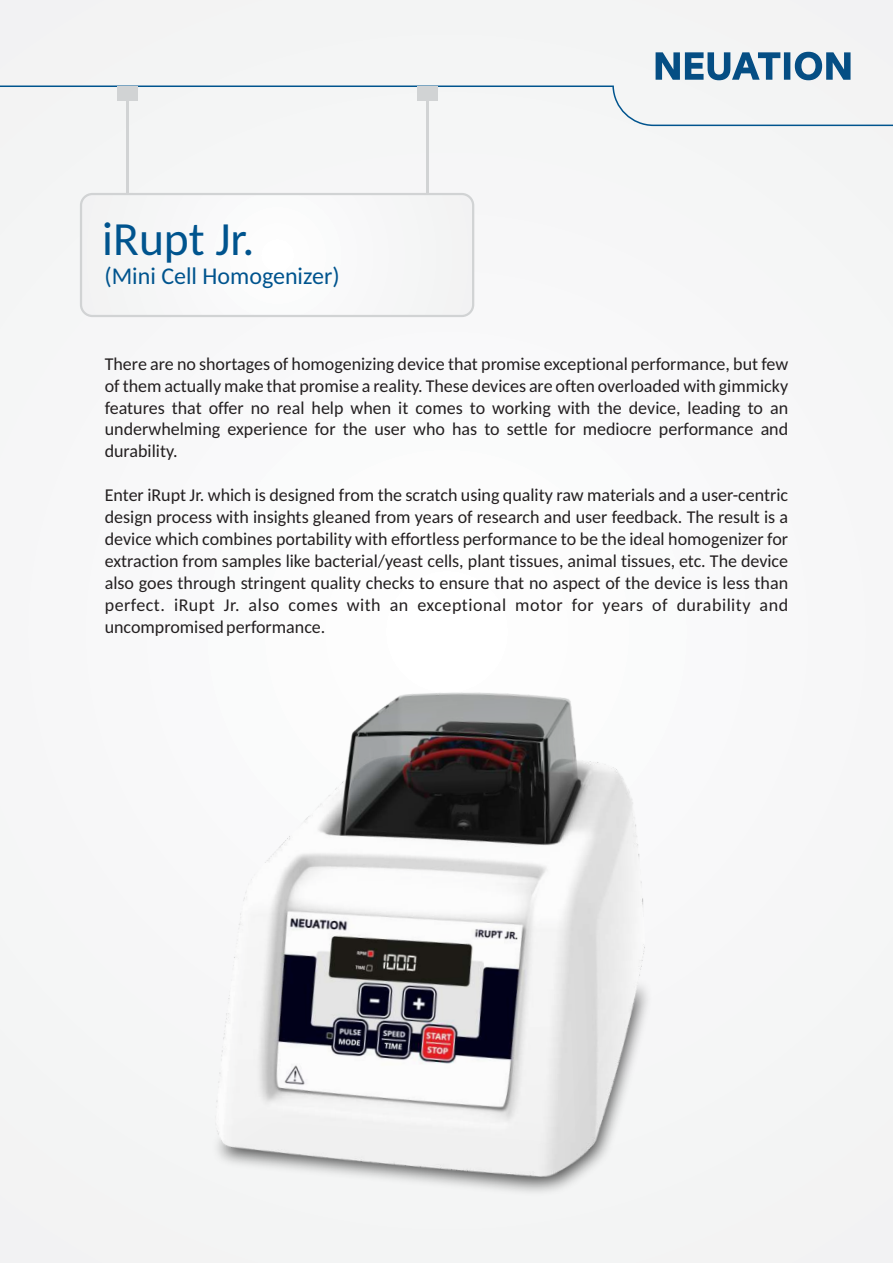
<style>
.page{position:relative;width:893px;height:1263px;background:#f6f6f7}
.page>*{position:absolute;margin:0;border:0;box-sizing:border-box;transform-origin:0 0}
.t1{font:47.55px "Carlito";color:#00548e}
.t2{font:24px "Carlito";color:#00548e}
.t3{font:18px/21.9px "Carlito";color:#231f20;text-align:justify}
</style>
<div class="page">
<img style="left:216px;top:693px;width:432px;height:500px">
<hr style="left:126px;top:97px;width:3px;height:97px;background:#d1d3d4">
<hr style="left:426px;top:97px;width:2px;height:97px;background:#d1d3d4">
<div style="left:80px;top:193px;width:394px;height:124px;border:2px solid #d1d3d4;border-radius:11px"></div>
<svg style="left:0;top:52px;width:893px;height:75px"></svg>
<h1 class="t1" style="left:102px;top:219px;width:154px">iRupt Jr.</h1>
<h2 class="t2" style="left:104px;top:266px;width:237px">(Mini Cell Homogenizer)</h2>
<p class="t3" style="left:105px;top:354px;width:685px">There are no shortages of homogenizing device that promise exceptional performance, but few of them actually make that promise a reality. These devices are often overloaded with gimmicky features that offer no real help when it comes to working with the device, leading to an underwhelming experience for the user who has to settle for mediocre performance and durability.</p>
<p class="t3" style="left:105px;top:486px;width:685px">Enter iRupt Jr. which is designed from the scratch using quality raw materials and a user-centric design process with insights gleaned from years of research and user feedback. The result is a device which combines portability with effortless performance to be the ideal homogenizer for extraction from samples like bacterial/yeast cells, plant tissues, animal tissues, etc. The device also goes through stringent quality checks to ensure that no aspect of the device is less than perfect. iRupt Jr. also comes with an exceptional motor for years of durability and uncompromised performance.</p>
</div>
